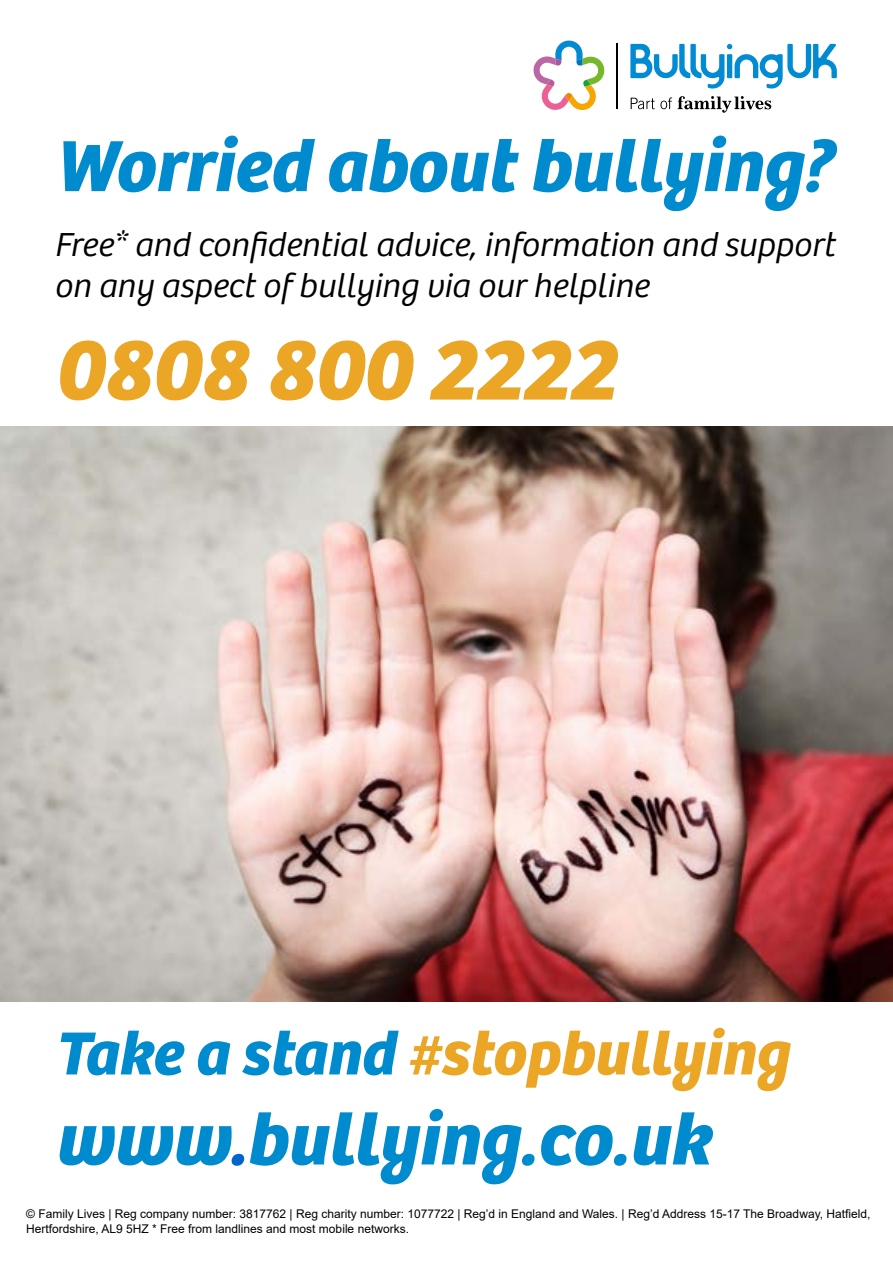
<style>
.page{position:relative;width:893px;height:1263px;background:#fff}
.page>*{position:absolute;margin:0;border:0;box-sizing:border-box;transform-origin:0 0}
.t1{font:italic 700 90px "Bree";color:#eba625}
.t2{font:italic 700 75px "Bree";color:#008bcf}
.t3{font:italic 700 63px "Bree";color:#eba625}
.t4{font:italic 300 34.5px/41.4px "Bree";color:#000}
.t5{font:12px/14.4px "Arial";color:#000}
.s1{color:#008bcf}
.s2{color:#06c}
</style>
<div class="page">
<hr style="left:616px;top:44px;width:1px;height:65px;background:#000">
<svg style="left:630px;top:44px;width:207px;height:45px"></svg>
<svg style="left:631px;top:97px;width:41px;height:12px"></svg>
<svg style="left:678px;top:96px;width:93px;height:17px"></svg>
<svg style="left:533px;top:41px;width:72px;height:69px"></svg>
<img style="left:0;top:426px;width:893px;height:575px">
<h2 class="t2" style="left:54px;top:122px;width:780px">Worried about bullying?</h2>
<h3 class="t4" style="left:54px;top:224px;width:782px">Free* and confidential advice, information and support on any aspect of bullying via our helpline</h3>
<h1 class="t1" style="left:54px;top:316px;width:562px">0808 800 2222</h1>
<h3 class="t3" style="left:54px;top:1016px;width:736px"><span class="s1">Take a stand</span> #stopbullying</h3>
<h2 class="t2" style="left:54px;top:1095px;width:656px">www<span class="s2">.</span>bullying.co.uk</h2>
<p class="t5" style="left:26px;top:1207px;width:846px">© Family Lives | Reg company number: 3817762 | Reg charity number: 1077722 | Reg’d in England and Wales. | Reg’d Address 15-17 The Broadway, Hatfield,<br>Hertfordshire, AL9 5HZ * Free from landlines and most mobile networks.</p>
</div>
